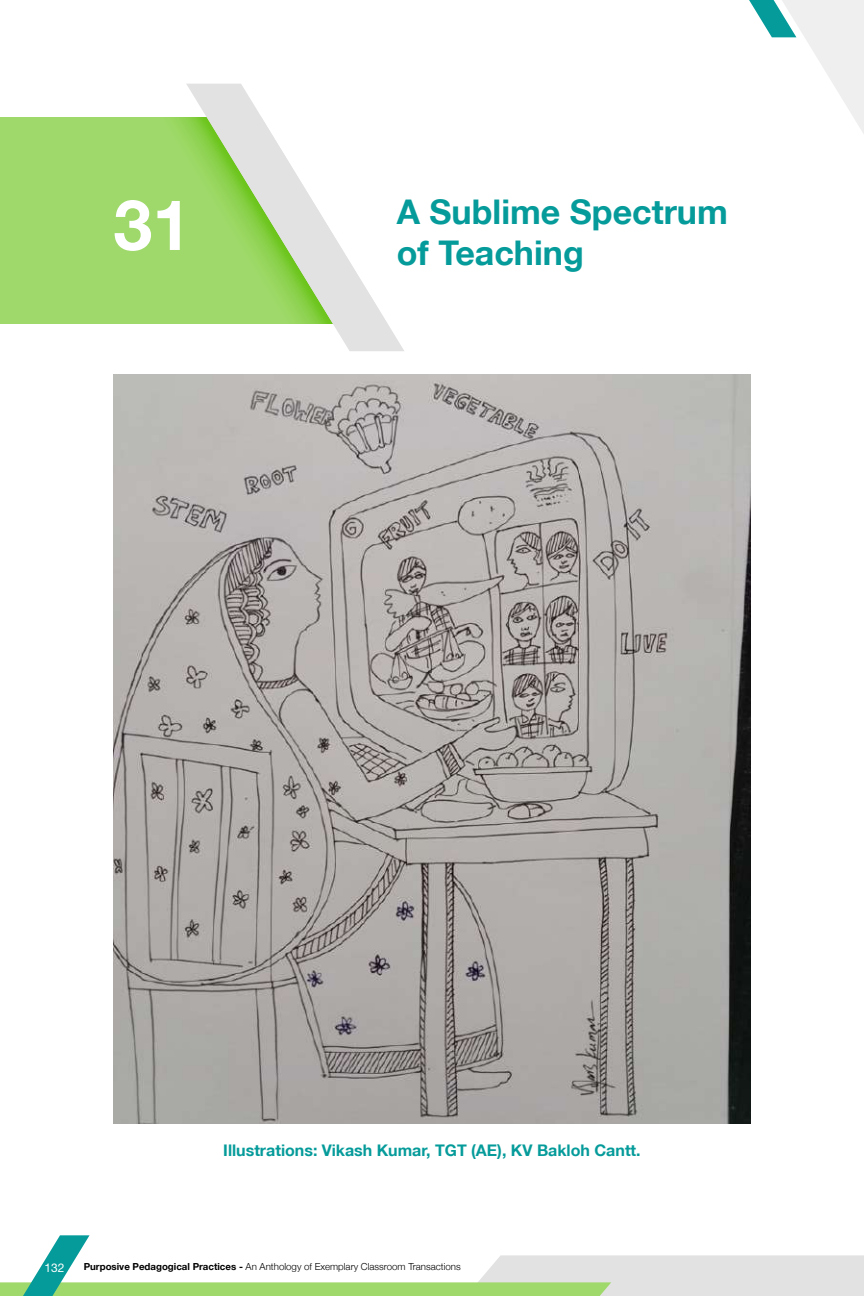
<style>
.page{position:relative;width:864px;height:1296px;background:#fff}
.page>*{position:absolute;margin:0;border:0;box-sizing:border-box;transform-origin:0 0}
.t1{font:700 70px "Helvetica Neue LT";color:#fff}
.t2{font:700 34px "Helvetica Neue LT";color:#059b9a}
.t3{font:700 16px "Helvetica Neue LT";color:#059b9a}
.t4{font:12px "Helvetica Neue";color:#fff}
.t5{font:300 9.6px "Helvetica Neue";color:#000}
.s1{font-weight:700}
</style>
<div class="page">
<svg style="left:749px;top:0;width:115px;height:134px"></svg>
<div style="left:0;top:117px;width:143px;height:207px;background:#9fd96b"></div>
<div style="left:143px;top:117px;width:43px;height:207px;background:#9fd96b"></div>
<svg style="left:0;top:1235px;width:864px;height:61px"></svg>
<svg style="left:186px;top:84px;width:218px;height:267px"></svg>
<img style="left:113px;top:374px;width:638px;height:749px">
<h1 class="t1" style="left:113px;top:182px;width:79px">31</h1>
<h2 class="t2" style="left:397px;top:191px;width:333px">A Sublime Spectrum</h2>
<h2 class="t2" style="left:397px;top:232px;width:188px">of Teaching</h2>
<h3 class="t3" style="left:223px;top:1140px;width:419px">Illustrations: Vikash Kumar, TGT (AE), KV Bakloh Cantt.</h3>
<p class="t4" style="left:44px;top:1261px;width:22px">132</p>
<p class="t5" style="left:84px;top:1261px;width:379px"><span class="s1">Purposive Pedagogical Practices -</span> An Anthology of Exemplary Classroom Transactions</p>
</div>
